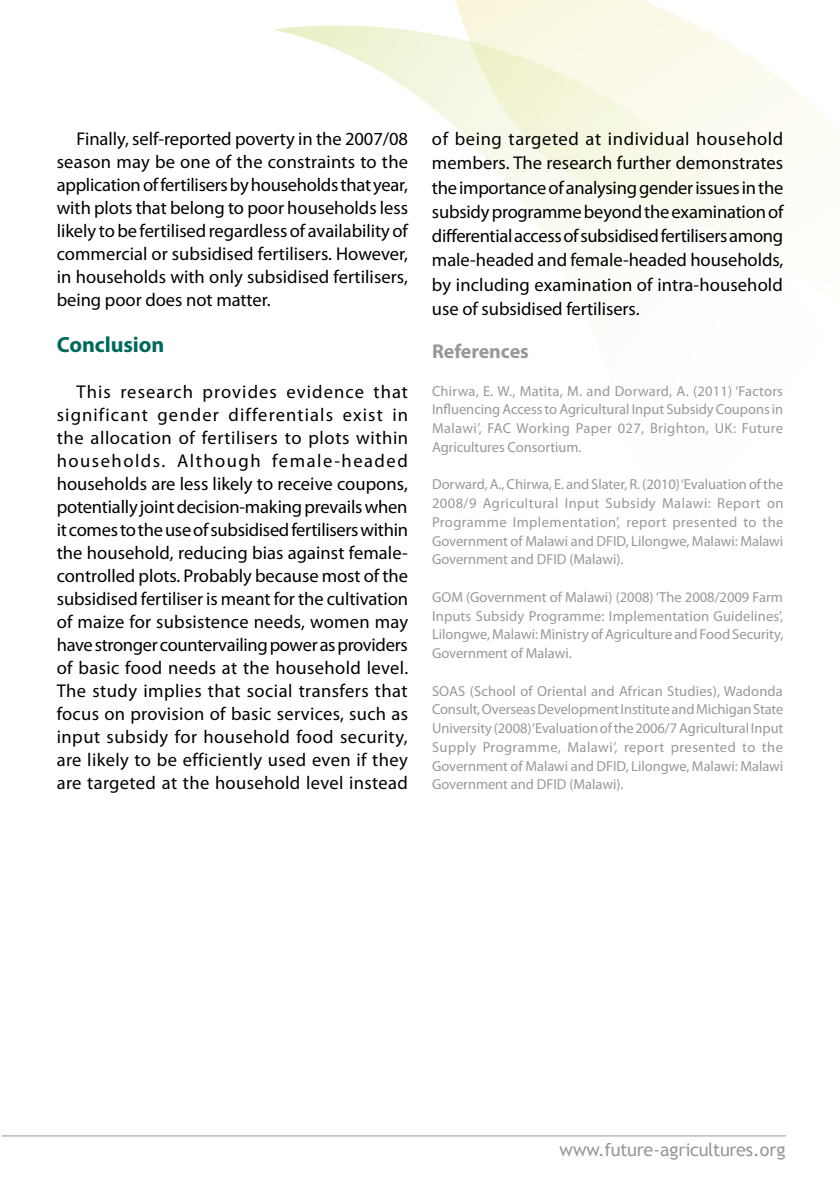
<style>
.page{position:relative;width:840px;height:1191px;background:#fff}
.page>*{position:absolute;margin:0;border:0;box-sizing:border-box;transform-origin:0 0}
.t1{font:700 22px "Myriad Pro";letter-spacing:-.005em;color:#00695b}
.t2{font:700 20px "Myriad Pro";letter-spacing:-.005em;color:#98989c}
.t3{font:18.4px/23px "Myriad Pro";letter-spacing:.005em;color:#000;text-align:justify}
.t4{font:18px "Trebuchet MS";letter-spacing:-.015em;color:#98989c}
.t5{font:14.4px/18.8px "Myriad Pro";letter-spacing:-.005em;color:#98989c;text-align:justify}
</style>
<div class="page">
<hr style="left:2px;top:1135px;width:783px;height:1px;background:#98989c">
<img style="left:273px;top:22px;width:566px;height:382px">
<p class="t3" style="left:57px;top:127px;width:353px;text-indent:20px">Finally, self-reported poverty in the 2007/08 season may be one of the constraints to the application of fertilisers by households that year, with plots that belong to poor households less likely to be fertilised regardless of availability of commercial or subsidised fertilisers. However, in households with only subsidised fertilisers, being poor does not matter.</p>
<p class="t1" style="left:57px;top:330px;width:109px">Conclusion</p>
<p class="t3" style="left:57px;top:380px;width:353px;text-indent:20px">This research provides evidence that significant gender differentials exist in the allocation of fertilisers to plots within households. Although female-headed households are less likely to receive coupons, potentially joint decision-making prevails when it comes to the use of subsidised fertilisers within the household, reducing bias against female&shy;controlled plots. Probably because most of the subsidised fertiliser is meant for the cultivation of maize for subsistence needs, women may have stronger countervailing power as providers of basic food needs at the household level.<br>The study implies that social transfers that focus on provision of basic services, such as input subsidy for household food security, are likely to be efficiently used even if they are targeted at the household level instead</p>
<p class="t3" style="left:432px;top:127px;width:353px;line-height:24.2px">of being targeted at individual household members. The research further demonstrates the importance of analysing gender issues in the subsidy programme beyond the examination of differential access of subsidised fertilisers among male-headed and female-headed households, by including examination of intra-household use of subsidised fertilisers.</p>
<p class="t2" style="left:432px;top:338px;width:98px">References</p>
<p class="t5" style="left:432px;top:381px;width:352px">Chirwa, E. W., Matita, M. and Dorward, A. (2011) ‘Factors Influencing Access to Agricultural Input Subsidy Coupons in Malawi’, FAC Working Paper 027, Brighton, UK: Future Agricultures Consortium.</p>
<p class="t5" style="left:432px;top:475px;width:353px">Dorward, A., Chirwa, E. and Slater, R. (2010) ‘Evaluation of the 2008/9 Agricultural Input Subsidy Malawi: Report on Programme Implementation’, report presented to the Government of Malawi and DFID, Lilongwe, Malawi: Malawi Government and DFID (Malawi).</p>
<p class="t5" style="left:432px;top:587px;width:352px">GOM (Government of Malawi) (2008) ‘The 2008/2009 Farm Inputs Subsidy Programme: Implementation Guidelines’, Lilongwe, Malawi: Ministry of Agriculture and Food Security, Government of Malawi.</p>
<p class="t5" style="left:432px;top:681px;width:353px">SOAS (School of Oriental and African Studies), Wadonda Consult, Overseas Development Institute and Michigan State University (2008) ‘Evaluation of the 2006/7 Agricultural Input Supply Programme, Malawi’, report presented to the Government of Malawi and DFID, Lilongwe, Malawi: Malawi Government and DFID (Malawi).</p>
<p class="t4" style="left:559px;top:1139px;width:227px">www.future-agricultures.org</p>
</div>
